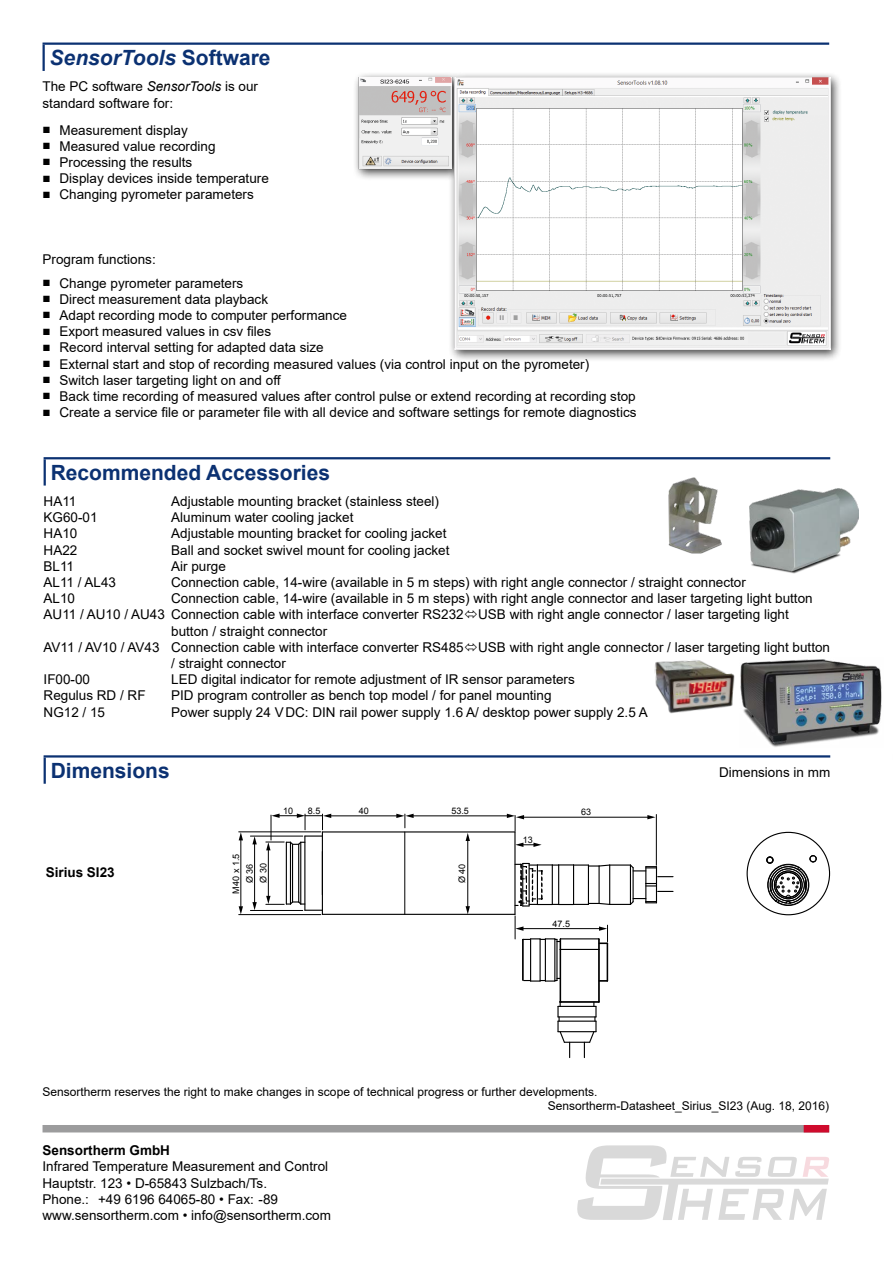
<style>
.page{position:relative;width:893px;height:1263px;background:#fff}
.page>*{position:absolute;margin:0;border:0;box-sizing:border-box;transform-origin:0 0}
.t1{font:700 21px "Arial";color:#0b3172}
.t2{font:italic 700 21px "Arial";color:#0b3172}
.t3{font:13.5px/16.2px "Arial";color:#000}
.t4{font:700 13.5px "Arial";color:#000}
.t5{font:12px/14.4px "Arial";color:#000}
.t6{font:9px/13.6px "Arial";color:#000;text-align:center}
.s1{font-style:normal}
.s2{font-style:italic}
.s3{font-weight:700}
</style>
<div class="page">
<svg style="left:516px;top:842px;width:26px;height:5px"></svg>
<hr style="left:330px;top:815px;width:68px;height:1px;background:#000">
<hr style="left:412px;top:815px;width:96px;height:1px;background:#000">
<svg style="left:396px;top:814px;width:18px;height:14px"></svg>
<hr style="left:522px;top:928px;width:78px;height:1px;background:#000">
<hr style="left:522px;top:939px;width:2px;height:41px;background:#000">
<hr style="left:607px;top:943px;width:1px;height:38px;background:#000">
<svg style="left:524px;top:978px;width:36px;height:4px"></svg>
<hr style="left:561px;top:938px;width:38px;height:1px;background:#000">
<hr style="left:561px;top:949px;width:38px;height:1px;background:#000">
<hr style="left:598px;top:939px;width:1px;height:63px;background:#000">
<hr style="left:599px;top:939px;width:1px;height:63px;background:#000">
<svg style="left:598px;top:925px;width:11px;height:20px"></svg>
<svg style="left:599px;top:979px;width:10px;height:3px"></svg>
<hr style="left:539px;top:939px;width:2px;height:42px;background:#000">
<hr style="left:530px;top:939px;width:1px;height:42px;background:#000">
<hr style="left:554px;top:939px;width:1px;height:42px;background:#000">
<hr style="left:545px;top:939px;width:1px;height:42px;background:#000">
<hr style="left:556px;top:939px;width:1px;height:41px;background:#000">
<hr style="left:560px;top:939px;width:1px;height:62px;background:#000">
<svg style="left:515px;top:916px;width:47px;height:34px"></svg>
<svg style="left:557px;top:1000px;width:43px;height:57px"></svg>
<hr style="left:467px;top:839px;width:1px;height:69px;background:#000">
<svg style="left:466px;top:906px;width:4px;height:8px"></svg>
<svg style="left:466px;top:833px;width:4px;height:8px"></svg>
<hr style="left:656px;top:814px;width:1px;height:51px;background:#000">
<hr style="left:523px;top:817px;width:126px;height:1px;background:#000">
<svg style="left:507px;top:814px;width:17px;height:17px"></svg>
<svg style="left:647px;top:815px;width:8px;height:4px"></svg>
<hr style="left:404px;top:832px;width:1px;height:82px;background:#000">
<hr style="left:292px;top:844px;width:1px;height:58px;background:#000">
<hr style="left:290px;top:842px;width:1px;height:62px;background:#000">
<hr style="left:286px;top:842px;width:1px;height:62px;background:#000">
<hr style="left:298px;top:844px;width:1px;height:58px;background:#000">
<hr style="left:300px;top:842px;width:1px;height:62px;background:#000">
<hr style="left:304px;top:836px;width:1px;height:74px;background:#000">
<hr style="left:322px;top:914px;width:193px;height:1px;background:#000">
<hr style="left:322px;top:831px;width:193px;height:1px;background:#000">
<hr style="left:322px;top:832px;width:1px;height:82px;background:#000">
<hr style="left:514px;top:832px;width:2px;height:82px;background:#000">
<svg style="left:515px;top:863px;width:158px;height:43px"></svg>
<div style="left:747px;top:832px;width:83px;height:83px;border:1px solid #000;border-radius:50%"></div>
<svg style="left:765px;top:855px;width:52px;height:53px"></svg>
<div style="left:766px;top:857px;width:7px;height:6px;border:1px solid #000;border-radius:50%"></div>
<hr style="left:239px;top:914px;width:82px;height:1px;background:#000">
<hr style="left:239px;top:831px;width:82px;height:1px;background:#000">
<hr style="left:250px;top:910px;width:53px;height:1px;background:#000">
<hr style="left:250px;top:836px;width:53px;height:1px;background:#000">
<hr style="left:240px;top:839px;width:1px;height:69px;background:#000">
<svg style="left:239px;top:906px;width:4px;height:8px"></svg>
<svg style="left:239px;top:832px;width:4px;height:8px"></svg>
<hr style="left:254px;top:843px;width:1px;height:60px;background:#000">
<svg style="left:252px;top:902px;width:5px;height:8px"></svg>
<svg style="left:252px;top:836px;width:5px;height:8px"></svg>
<hr style="left:268px;top:849px;width:1px;height:48px;background:#000">
<svg style="left:266px;top:896px;width:56px;height:15px"></svg>
<svg style="left:266px;top:813px;width:65px;height:37px"></svg>
<hr style="left:44px;top:757px;width:2px;height:27px;background:#0b3172">
<hr style="left:44px;top:755px;width:786px;height:2px;background:#0b3172">
<hr style="left:44px;top:459px;width:2px;height:27px;background:#0b3172">
<hr style="left:44px;top:457px;width:786px;height:2px;background:#0b3172">
<img style="left:740px;top:659px;width:142px;height:88px">
<img style="left:654px;top:660px;width:81px;height:54px">
<img style="left:749px;top:489px;width:110px;height:85px">
<img style="left:668px;top:477px;width:53px;height:76px">
<div style="left:352px;top:71px;width:491px;height:291px;background:#000;opacity:.75"></div>
<img style="left:358px;top:77px;width:472px;height:273px">
<hr style="left:43px;top:45px;width:2px;height:26px;background:#0b3172">
<hr style="left:43px;top:43px;width:786px;height:2px;background:#0b3172">
<svg style="left:577px;top:1145px;width:252px;height:75px"></svg>
<div style="left:43px;top:1125px;width:786px;height:7px;background:#9c9c9d"></div>
<div style="left:804px;top:1125px;width:25px;height:7px;background:#cf0b2d"></div>
<h1 class="t2" style="left:50px;top:44px;width:222px">SensorTools <span class="s1">Software</span></h1>
<p class="t3" style="left:43px;top:78px;width:217px">The PC software <span class="s2">SensorTools</span> is our standard software for:</p>
<p class="t3" style="left:43px;top:122px;width:147px"><span class="s3">■</span> Measurement display</p>
<p class="t3" style="left:43px;top:138px;width:175px"><span class="s3">■</span> Measured value recording</p>
<p class="t3" style="left:43px;top:154px;width:151px"><span class="s3">■</span> Processing the results</p>
<p class="t3" style="left:43px;top:170px;width:228px"><span class="s3">■</span> Display devices inside temperature</p>
<p class="t3" style="left:43px;top:186px;width:213px"><span class="s3">■</span> Changing pyrometer parameters</p>
<p class="t3" style="left:43px;top:251px;width:115px">Program functions:</p>
<p class="t3" style="left:43px;top:275px;width:202px"><span class="s3">■</span> Change pyrometer parameters</p>
<p class="t3" style="left:43px;top:291px;width:227px"><span class="s3">■</span> Direct measurement data playback</p>
<p class="t3" style="left:43px;top:307px;width:306px"><span class="s3">■</span> Adapt recording mode to computer performance</p>
<p class="t3" style="left:43px;top:323px;width:230px"><span class="s3">■</span> Export measured values in csv files</p>
<p class="t3" style="left:43px;top:339px;width:283px"><span class="s3">■</span> Record interval setting for adapted data size</p>
<p class="t3" style="left:43px;top:356px;width:548px"><span class="s3">■</span> External start and stop of recording measured values (via control input on the pyrometer)</p>
<p class="t3" style="left:43px;top:372px;width:240px"><span class="s3">■</span> Switch laser targeting light on and off</p>
<p class="t3" style="left:43px;top:388px;width:595px"><span class="s3">■</span> Back time recording of measured values after control pulse or extend recording at recording stop</p>
<p class="t3" style="left:43px;top:404px;width:595px"><span class="s3">■</span> Create a service file or parameter file with all device and software settings for remote diagnostics</p>
<h1 class="t1" style="left:51px;top:457px;width:281px">Recommended Accessories</h1>
<p class="t3" style="left:44px;top:493px;width:34px">HA11</p>
<p class="t3" style="left:171px;top:493px;width:269px">Adjustable mounting bracket (stainless steel)</p>
<p class="t3" style="left:44px;top:509px;width:56px">KG60-01</p>
<p class="t3" style="left:171px;top:509px;width:184px">Aluminum water cooling jacket</p>
<p class="t3" style="left:44px;top:525px;width:35px">HA10</p>
<p class="t3" style="left:171px;top:525px;width:277px">Adjustable mounting bracket for cooling jacket</p>
<p class="t3" style="left:44px;top:542px;width:35px">HA22</p>
<p class="t3" style="left:171px;top:542px;width:280px">Ball and socket swivel mount for cooling jacket</p>
<p class="t3" style="left:44px;top:558px;width:32px">BL11</p>
<p class="t3" style="left:171px;top:558px;width:56px">Air purge</p>
<p class="t3" style="left:44px;top:574px;width:74px">AL11 / AL43</p>
<p class="t3" style="left:171px;top:574px;width:576px">Connection cable, 14-wire (available in 5 m steps) with right angle connector / straight connector</p>
<p class="t3" style="left:44px;top:590px;width:33px">AL10</p>
<p class="t3" style="left:171px;top:590px;width:643px">Connection cable, 14-wire (available in 5 m steps) with right angle connector and laser targeting light button</p>
<p class="t3" style="left:44px;top:606px;width:747px">AU11 / AU10 / AU43 Connection cable with interface converter RS232 USB with right angle connector / laser targeting light</p>
<p class="t3" style="left:171px;top:623px;width:158px">button / straight connector</p>
<p class="t3" style="left:44px;top:639px;width:788px">AV11 / AV10 / AV43 Connection cable with interface converter RS485 USB with right angle connector / laser targeting light button</p>
<p class="t3" style="left:171px;top:655px;width:116px">/ straight connector</p>
<p class="t3" style="left:44px;top:671px;width:48px">IF00-00</p>
<p class="t3" style="left:171px;top:671px;width:405px">LED digital indicator for remote adjustment of IR sensor parameters</p>
<p class="t3" style="left:44px;top:687px;width:104px">Regulus RD / RF</p>
<p class="t3" style="left:171px;top:687px;width:382px">PID program controller as bench top model / for panel mounting</p>
<p class="t3" style="left:44px;top:704px;width:63px">NG12 / 15</p>
<p class="t3" style="left:171px;top:704px;width:478px">Power supply 24 VDC: DIN rail power supply 1.6 A/ desktop power supply 2.5 A</p>
<h1 class="t1" style="left:51px;top:755px;width:121px">Dimensions</h1>
<p class="t3" style="left:719px;top:764px;width:113px">Dimensions in mm</p>
<p class="t4" style="left:46px;top:863px;width:71px">Sirius SI23</p>
<p class="t6" style="left:229px;top:893px;width:41px;rotate:-90deg">M40 x 1.5<br>Ø 36<br>Ø 30</p>
<p class="t6" style="left:283px;top:804px;width:12px">10</p>
<p class="t6" style="left:308px;top:804px;width:14px">8.5</p>
<p class="t6" style="left:359px;top:804px;width:12px">40</p>
<p class="t6" style="left:451px;top:804px;width:19px">53.5</p>
<p class="t6" style="left:455px;top:883px;width:21px;rotate:-90deg">Ø 40</p>
<p class="t6" style="left:523px;top:833px;width:12px">13</p>
<p class="t6" style="left:581px;top:805px;width:12px">63</p>
<p class="t6" style="left:552px;top:917px;width:19px">47.5</p>
<p class="t5" style="left:548px;top:1084px;width:283px;text-indent:-505px">Sensortherm reserves the right to make changes in scope of technical progress or further developments.<br>Sensortherm-Datasheet_Sirius_SI23 (Aug. 18, 2016)</p>
<p class="t4" style="left:43px;top:1141px;width:129px">Sensortherm GmbH</p>
<p class="t3" style="left:43px;top:1158px;width:290px">Infrared Temperature Measurement and Control Hauptstr. 123 • D-65843 Sulzbach/Ts.<br>Phone.: +49 6196 64065-80 • Fax: -89 www.sensortherm.com • info@sensortherm.com</p>
</div>
